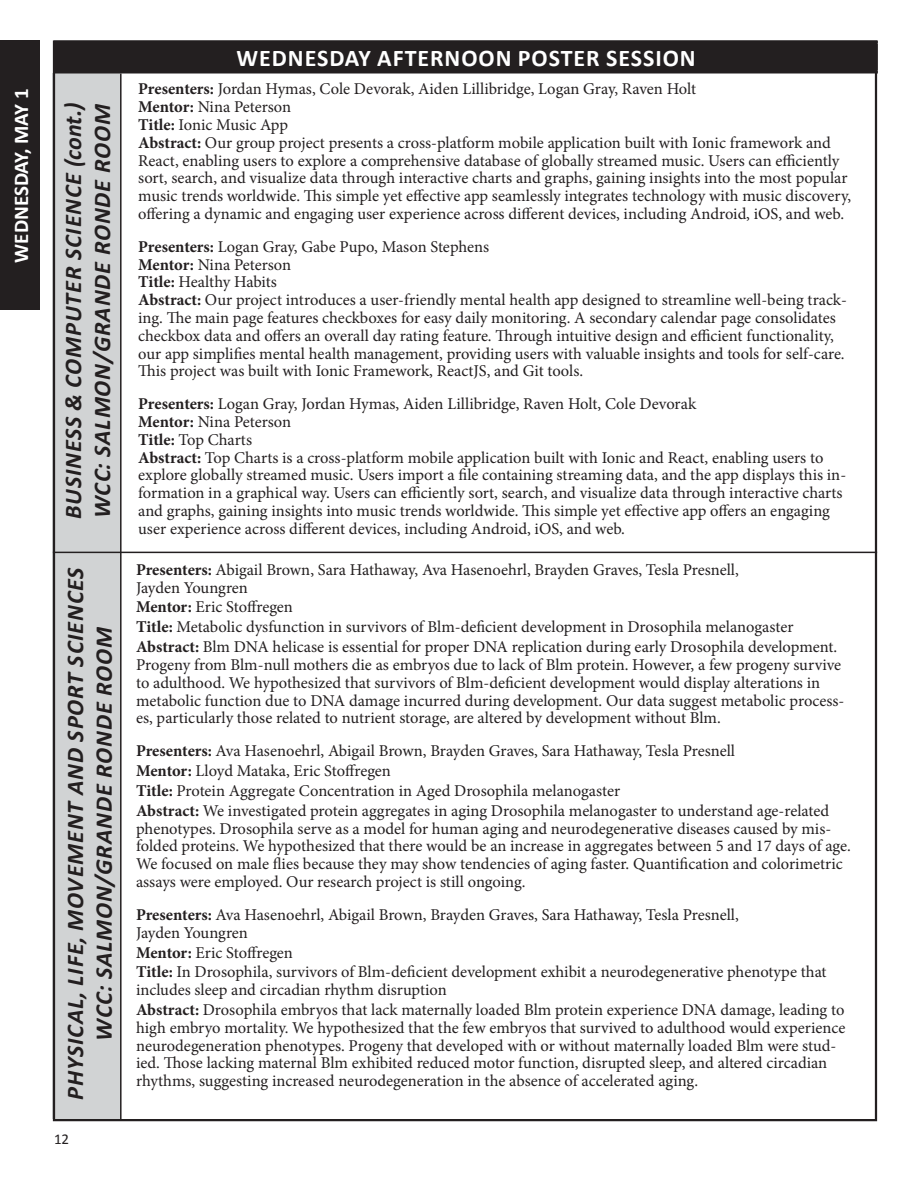
<style>
.page{position:relative;width:918px;height:1188px;background:#fff}
.page>*{position:absolute;margin:0;border:0;box-sizing:border-box;transform-origin:0 0}
.t1{font:italic 700 24px "Calibri";letter-spacing:.035em;color:#231f20}
.t2{font:700 24px "Calibri";letter-spacing:.04em;color:#fff}
.t3{font:700 21px "Calibri";color:#fff}
.t4{font:16.5px/17.9px "Minion Pro";color:#231f20}
.t5{font:15px "Calibri";color:#231f20}
.s1{font-weight:700}
</style>
<div class="page">
<div style="left:0;top:40px;width:40px;height:270px;background:#231f20"></div>
<div style="left:53px;top:74px;width:67px;height:1045px;background:#d1d3d4"></div>
<hr style="left:120px;top:74px;width:2px;height:1045px;background:#231f20">
<div style="left:55px;top:42px;width:822px;height:30px;background:#231f20"></div>
<hr style="left:876px;top:44px;width:2px;height:26px;background:#231f20">
<svg style="left:54px;top:40px;width:824px;height:4px;fill:#231f20"></svg>
<hr style="left:54px;top:44px;width:3px;height:26px;background:#231f20">
<svg style="left:54px;top:70px;width:824px;height:4px;fill:#231f20"></svg>
<hr style="left:53px;top:552px;width:824px;height:1px;background:#231f20">
<p class="t3" style="left:8px;top:263px;width:176px;rotate:-90deg">WEDNESDAY, MAY 1</p>
<p class="t1" style="left:58px;top:519px;width:419px;rotate:-90deg">BUSINESS &amp; COMPUTER SCIENCE (cont.)</p>
<p class="t1" style="left:87px;top:518px;width:416px;rotate:-90deg">WCC: SALMON/GRANDE RONDE ROOM</p>
<p class="t1" style="left:60px;top:1100px;width:534px;rotate:-90deg">PHYSICAL, LIFE, MOVEMENT AND SPORT SCIENCES</p>
<p class="t1" style="left:89px;top:1041px;width:416px;rotate:-90deg">WCC: SALMON/GRANDE RONDE ROOM</p>
<p class="t5" style="left:54px;top:1129px;width:17px">12</p>
<p class="t2" style="left:237px;top:43px;width:461px">WEDNESDAY AFTERNOON POSTER SESSION</p>
<p class="t4" style="left:138px;top:80px;width:560px"><span class="s1">Presenters:</span> Jordan Hymas, Cole Devorak, Aiden Lillibridge, Logan Gray, Raven Holt</p>
<p class="t4" style="left:138px;top:98px;width:154px"><span class="s1">Mentor:</span> Nina Peterson</p>
<p class="t4" style="left:138px;top:116px;width:151px"><span class="s1">Title:</span> Ionic Music App</p>
<p class="t4" style="left:138px;top:134px;width:714px"><span class="s1">Abstract:</span> Our group project presents a cross-platform mobile application built with Ionic framework and React, enabling users to explore a comprehensive database of globally streamed music. Users can efficiently sort, search, and visualize data through interactive charts and graphs, gaining insights into the most popular music trends worldwide. This simple yet effective app seamlessly integrates technology with music discovery, offering a dynamic and engaging user experience across different devices, including Android, iOS, and web.</p>
<p class="t4" style="left:138px;top:238px;width:353px"><span class="s1">Presenters:</span> Logan Gray, Gabe Pupo, Mason Stephens</p>
<p class="t4" style="left:138px;top:255px;width:154px"><span class="s1">Mentor:</span> Nina Peterson</p>
<p class="t4" style="left:138px;top:273px;width:140px"><span class="s1">Title:</span> Healthy Habits</p>
<p class="t4" style="left:138px;top:291px;width:710px"><span class="s1">Abstract:</span> Our project introduces a user-friendly mental health app designed to streamline well-being track&shy;ing. The main page features checkboxes for easy daily monitoring. A secondary calendar page consolidates checkbox data and offers an overall day rating feature. Through intuitive design and efficient functionality, our app simplifies mental health management, providing users with valuable insights and tools for self-care.<br>This project was built with Ionic Framework, ReactJS, and Git tools.</p>
<p class="t4" style="left:138px;top:395px;width:560px"><span class="s1">Presenters:</span> Logan Gray, Jordan Hymas, Aiden Lillibridge, Raven Holt, Cole Devorak</p>
<p class="t4" style="left:138px;top:413px;width:154px"><span class="s1">Mentor:</span> Nina Peterson</p>
<p class="t4" style="left:138px;top:431px;width:115px"><span class="s1">Title:</span> Top Charts</p>
<p class="t4" style="left:138px;top:449px;width:709px"><span class="s1">Abstract:</span> Top Charts is a cross-platform mobile application built with Ionic and React, enabling users to explore globally streamed music. Users import a file containing streaming data, and the app displays this in&shy;formation in a graphical way. Users can efficiently sort, search, and visualize data through interactive charts and graphs, gaining insights into music trends worldwide. This simple yet effective app offers an engaging user experience across different devices, including Android, iOS, and web.</p>
<p class="t4" style="left:136px;top:561px;width:604px"><span class="s1">Presenters:</span> Abigail Brown, Sara Hathaway, Ava Hasenoehrl, Brayden Graves, Tesla Presnell,</p>
<p class="t4" style="left:136px;top:579px;width:113px">Jayden Youngren</p>
<p class="t4" style="left:136px;top:597px;width:659px;line-height:19.8px"><span class="s1">Mentor:</span> Eric Stoffregen<br><span class="s1">Title:</span> Metabolic dysfunction in survivors of Blm-deficient development in Drosophila melanogaster</p>
<p class="t4" style="left:136px;top:638px;width:710px"><span class="s1">Abstract:</span> Blm DNA helicase is essential for proper DNA replication during early Drosophila development.<br>Progeny from Blm-null mothers die as embryos due to lack of Blm protein. However, a few progeny survive to adulthood. We hypothesized that survivors of Blm-deficient development would display alterations in metabolic function due to DNA damage incurred during development. Our data suggest metabolic process&shy;es, particularly those related to nutrient storage, are altered by development without Blm.</p>
<p class="t4" style="left:136px;top:742px;width:601px"><span class="s1">Presenters:</span> Ava Hasenoehrl, Abigail Brown, Brayden Graves, Sara Hathaway, Tesla Presnell</p>
<p class="t4" style="left:136px;top:761px;width:486px;line-height:19.8px"><span class="s1">Mentor:</span> Lloyd Mataka, Eric Stoffregen<br><span class="s1">Title:</span> Protein Aggregate Concentration in Aged Drosophila melanogaster</p>
<p class="t4" style="left:136px;top:802px;width:716px"><span class="s1">Abstract:</span> We investigated protein aggregates in aging Drosophila melanogaster to understand age-related phenotypes. Drosophila serve as a model for human aging and neurodegenerative diseases caused by mis&shy;folded proteins. We hypothesized that there would be an increase in aggregates between 5 and 17 days of age.<br>We focused on male flies because they may show tendencies of aging faster. Quantification and colorimetric assays were employed. Our research project is still ongoing.</p>
<p class="t4" style="left:136px;top:906px;width:604px"><span class="s1">Presenters:</span> Ava Hasenoehrl, Abigail Brown, Brayden Graves, Sara Hathaway, Tesla Presnell,</p>
<p class="t4" style="left:136px;top:924px;width:113px">Jayden Youngren</p>
<p class="t4" style="left:136px;top:943px;width:158px"><span class="s1">Mentor:</span> Eric Stoffregen</p>
<p class="t4" style="left:136px;top:963px;width:692px"><span class="s1">Title:</span> In Drosophila, survivors of Blm-deficient development exhibit a neurodegenerative phenotype that includes sleep and circadian rhythm disruption</p>
<p class="t4" style="left:136px;top:1001px;width:711px"><span class="s1">Abstract:</span> Drosophila embryos that lack maternally loaded Blm protein experience DNA damage, leading to high embryo mortality. We hypothesized that the few embryos that survived to adulthood would experience neurodegeneration phenotypes. Progeny that developed with or without maternally loaded Blm were stud&shy;ied. Those lacking maternal Blm exhibited reduced motor function, disrupted sleep, and altered circadian rhythms, suggesting increased neurodegeneration in the absence of accelerated aging.</p>
</div>
